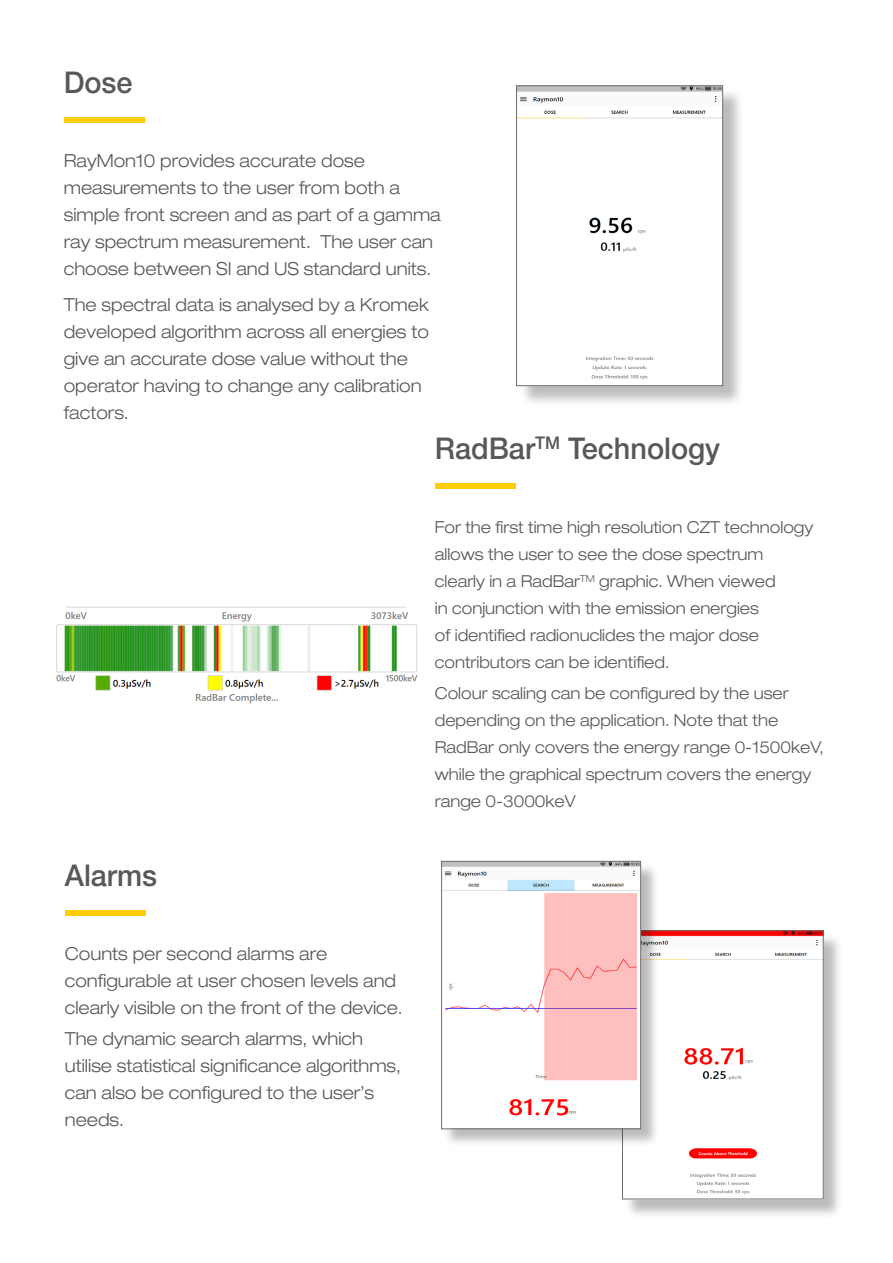
<style>
.page{position:relative;width:893px;height:1263px;background:#fff}
.page>*{position:absolute;margin:0;border:0;box-sizing:border-box;transform-origin:0 0}
.t1{font:500 30px "Helvetica Neue LT Std";color:#57585a;scale:.96 1}
.t2{font:300 expanded 18px/27px "Helvetica Neue LT Std";color:#57585a;scale:.96 1}
.t3{font:300 expanded 16.5px/27px "Helvetica Neue LT Std";color:#57585a;scale:.96 1}
</style>
<div class="page">
<img style="left:56px;top:606px;width:362px;height:98px">
<div style="left:519px;top:88px;width:225px;height:319px;background:#231f20;opacity:.3"></div>
<img style="left:518px;top:88px;width:203px;height:296px">
<div style="left:516px;top:86px;width:207px;height:300px;border:1px solid #6c6d70"></div>
<div style="left:625px;top:933px;width:218px;height:286px;background:#231f20;opacity:.3"></div>
<img style="left:625px;top:932px;width:196px;height:265px">
<div style="left:622px;top:930px;width:201px;height:269px;border:1px solid #6c6d70"></div>
<div style="left:444px;top:863px;width:216px;height:284px;background:#231f20;opacity:.3"></div>
<img style="left:443px;top:863px;width:196px;height:264px">
<div style="left:441px;top:861px;width:200px;height:268px;border:1px solid #6c6d70"></div>
<div style="left:64px;top:117px;width:81px;height:5px;background:#fecd08"></div>
<div style="left:435px;top:484px;width:81px;height:5px;background:#fecd08"></div>
<div style="left:65px;top:910px;width:81px;height:5px;background:#fecd08"></div>
<p class="t1" style="left:64px;top:64px;width:73px">Dose</p>
<p class="t2" style="left:64px;top:147px;width:394px">RayMon10 provides accurate dose measurements to the user from both a simple front screen and as part of a gamma ray spectrum measurement. The user can choose between SI and US standard units.</p>
<p class="t2" style="left:64px;top:290px;width:382px">The spectral data is analysed by a Kromek developed algorithm across all energies to give an accurate dose value without the operator having to change any calibration factors.</p>
<p class="t1" style="left:435px;top:431px;width:299px">RadBar<sup>TM</sup> Technology</p>
<p class="t1" style="left:65px;top:857px;width:98px">Alarms</p>
<p class="t2" style="left:65px;top:940px;width:354px">Counts per second alarms are configurable at user chosen levels and clearly visible on the front of the device.</p>
<p class="t2" style="left:65px;top:1025px;width:352px">The dynamic search alarms, which utilise statistical significance algorithms, can also be configured to the user’s needs.</p>
<p class="t3" style="left:435px;top:514px;width:396px">For the first time high resolution CZT technology allows the user to see the dose spectrum clearly in a RadBar<sup>TM</sup> graphic. When viewed<br>in conjunction with the emission energies<br>of identified radionuclides the major dose contributors can be identified.</p>
<p class="t3" style="left:435px;top:680px;width:407px">Colour scaling can be configured by the user depending on the application. Note that the RadBar only covers the energy range 0-1500keV, while the graphical spectrum covers the energy range 0-3000keV</p>
</div>
